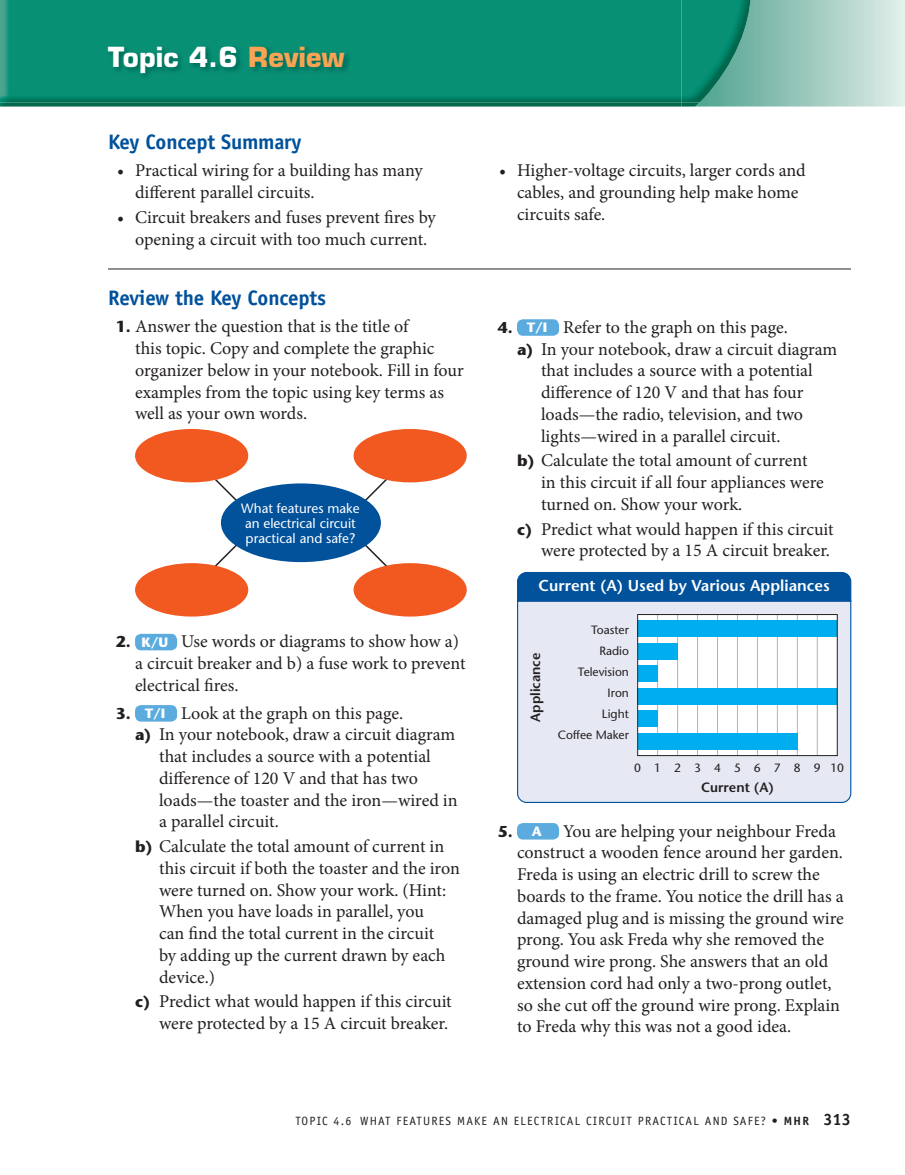
<style>
.page{position:relative;width:905px;height:1175px;background:#fff}
.page>*{position:absolute;margin:0;border:0;box-sizing:border-box;transform-origin:0 0}
.t1{font:700 27px "Eurostile";letter-spacing:.01em;color:#fff}
.t2{font:700 21px "Officina Sans";letter-spacing:-.01em;color:#01519b}
.t3{font:18px/21.8px "Minion Pro";color:#231f20}
.t4{font:600 15.75px "Stone Sans";color:#fff}
.t5{font:13.5px/15px "Stone Sans";color:#fff}
.t6{font:600 13.5px "Stone Sans";color:#231f20}
.t7{font:12px "Officina Sans";letter-spacing:.1em;color:#231f20}
.t8{font:12px/21px "Stone Sans";color:#231f20;text-align:right}
.t9{font:12px "Stone Sans";letter-spacing:1.09em;color:#231f20}
.s1{color:#f9a454}
.s2{font-family:"Stone Sans";font-weight:700;font-size:15.75px}
.s3{font-family:"Stone Sans";font-weight:700;font-size:13.5px;color:#fff}
.s4{font-weight:700}
.s5{font-weight:700;font-size:16.5px}
</style>
<div class="page">
<img style="left:0;top:103px;width:681px;height:4px">
<img style="left:0;top:0;width:681px;height:103px">
<img style="left:106px;top:44px;width:246px;height:37px">
<hr style="left:108px;top:268px;width:742px;height:1px;background:#231f20">
<svg style="left:208px;top:472px;width:183px;height:101px"></svg>
<div style="left:221px;top:483px;width:160px;height:79px;background:#01519b;border-radius:50%"></div>
<div style="left:353px;top:429px;width:113px;height:53px;background:#f15921;border-radius:50%"></div>
<div style="left:353px;top:563px;width:113px;height:53px;background:#f15921;border-radius:50%"></div>
<div style="left:135px;top:429px;width:113px;height:53px;background:#f15921;border-radius:50%"></div>
<div style="left:135px;top:563px;width:113px;height:53px;background:#f15921;border-radius:50%"></div>
<div style="left:135px;top:634px;width:42px;height:16px;background:#5babdf;border-radius:6px"></div>
<div style="left:135px;top:705px;width:42px;height:16px;background:#5babdf;border-radius:6px"></div>
<div style="left:517px;top:319px;width:42px;height:17px;background:#5babdf;border-radius:6px"></div>
<div style="left:517px;top:602px;width:334px;height:201px;background:#e6e9f4"></div>
<div style="left:517px;top:572px;width:334px;height:30px;background:#01519b"></div>
<div style="left:637px;top:614px;width:200px;height:141px;background:#fff"></div>
<hr style="left:657px;top:614px;width:1px;height:141px;background:#b2b3b7">
<hr style="left:677px;top:614px;width:1px;height:141px;background:#b2b3b7">
<hr style="left:697px;top:614px;width:1px;height:141px;background:#b2b3b7">
<hr style="left:717px;top:614px;width:1px;height:141px;background:#b2b3b7">
<hr style="left:737px;top:614px;width:1px;height:141px;background:#b2b3b7">
<hr style="left:757px;top:614px;width:1px;height:141px;background:#b2b3b7">
<hr style="left:777px;top:614px;width:1px;height:141px;background:#b2b3b7">
<hr style="left:797px;top:614px;width:1px;height:141px;background:#b2b3b7">
<hr style="left:817px;top:614px;width:1px;height:141px;background:#b2b3b7">
<div style="left:637px;top:620px;width:200px;height:17px;background:#00aeef"></div>
<div style="left:637px;top:643px;width:40px;height:16px;background:#00aeef"></div>
<div style="left:637px;top:665px;width:20px;height:17px;background:#00aeef"></div>
<div style="left:637px;top:688px;width:200px;height:16px;background:#00aeef"></div>
<div style="left:637px;top:710px;width:20px;height:17px;background:#00aeef"></div>
<div style="left:637px;top:733px;width:160px;height:16px;background:#00aeef"></div>
<div style="left:637px;top:614px;width:200px;height:142px;border:1px solid #231f20"></div>
<div style="left:517px;top:823px;width:42px;height:16px;background:#5babdf;border-radius:6px"></div>
<svg style="left:681px;top:0;width:224px;height:107px;background:#81beb0"></svg>
<p class="t1" style="left:108px;top:47px;width:238px">Topic 4.6 <span class="s1">Review</span></p>
<p class="t2" style="left:108px;top:133px;width:195px">Key Concept Summary</p>
<p class="t3" style="left:135px;top:161px;width:289px;text-indent:-18px">• Practical wiring for a building has many different parallel circuits.</p>
<p class="t3" style="left:117px;top:208px;width:320px;text-align:center">• Circuit breakers and fuses prevent fires by opening a circuit with too much current.</p>
<p class="t2" style="left:108px;top:289px;width:219px">Review the Key Concepts</p>
<p class="t3" style="left:135px;top:317px;width:330px;text-indent:-19px"><span class="s2">1.</span> Answer the question that is the title of<br>this topic. Copy and complete the graphic organizer below in your notebook. Fill in four examples from the topic using key terms as well as your own words.</p>
<p class="t5" style="left:241px;top:502px;width:120px">What features make an electrical circuit practical and safe?</p>
<p class="t3" style="left:135px;top:632px;width:332px;text-indent:-19px"><span class="s2">2.</span> <span class="s3">K/U</span> Use words or diagrams to show how a) a circuit breaker and b) a fuse work to prevent electrical fires.</p>
<p class="t3" style="left:116px;top:703px;width:288px"><span class="s2">3.</span> <span class="s3">T/I</span> Look at the graph on this page.</p>
<p class="t3" style="left:135px;top:725px;width:322px"><span class="s2">a)</span> In your notebook, draw a circuit diagram</p>
<p class="t3" style="left:159px;top:747px;width:273px">that includes a source with a potential</p>
<p class="t3" style="left:159px;top:768px;width:260px">difference of 120 V and that has two</p>
<p class="t3" style="left:159px;top:790px;width:300px">loads—the toaster and the iron—wired in</p>
<p class="t3" style="left:159px;top:812px;width:121px">a parallel circuit.</p>
<p class="t3" style="left:159px;top:837px;width:302px;text-indent:-24px"><span class="s2">b)</span> Calculate the total amount of current in this circuit if both the toaster and the iron were turned on. Show your work. (Hint:<br>When you have loads in parallel, you<br>can find the total current in the circuit<br>by adding up the current drawn by each device.)</p>
<p class="t3" style="left:135px;top:992px;width:318px;text-align:right"><span class="s2">c)</span> Predict what would happen if this circuit were protected by a 15 A circuit breaker.</p>
<p class="t3" style="left:517px;top:161px;width:290px;text-indent:-18px">• Higher-voltage circuits, larger cords and cables, and grounding help make home circuits safe.</p>
<p class="t3" style="left:498px;top:317px;width:291px"><span class="s2">4.</span> <span class="s3">T/I</span> Refer to the graph on this page.</p>
<p class="t3" style="left:517px;top:339px;width:322px"><span class="s2">a)</span> In your notebook, draw a circuit diagram</p>
<p class="t3" style="left:541px;top:361px;width:273px">that includes a source with a potential</p>
<p class="t3" style="left:541px;top:383px;width:264px">difference of 120 V and that has four</p>
<p class="t3" style="left:541px;top:404px;width:263px">loads—the radio, television, and two</p>
<p class="t3" style="left:541px;top:426px;width:241px">lights—wired in a parallel circuit.</p>
<p class="t3" style="left:541px;top:451px;width:284px;text-indent:-24px"><span class="s2">b)</span> Calculate the total amount of current in this circuit if all four appliances were turned on. Show your work.</p>
<p class="t3" style="left:517px;top:519px;width:318px;text-align:right"><span class="s2">c)</span> Predict what would happen if this circuit were protected by a 15 A circuit breaker.</p>
<p class="t4" style="left:538px;top:579px;width:293px">Current (A) Used by Various Appliances</p>
<p class="t6" style="left:530px;top:722px;width:71px;rotate:-90deg">Applicance</p>
<p class="t8" style="left:558px;top:620px;width:72px">Toaster<br>Radio<br>Television<br>Iron<br>Light<br>Coffee Maker</p>
<p class="t8" style="left:634px;top:758px;width:8px">0</p>
<p class="t9" style="left:674px;top:763px;width:171px">2345678910</p>
<p class="t8" style="left:654px;top:758px;width:8px">1</p>
<p class="t6" style="left:701px;top:781px;width:74px">Current (A)</p>
<p class="t3" style="left:517px;top:821px;width:328px;text-indent:-19px"><span class="s2">5.</span> <span class="s3">A</span> You are helping your neighbour Freda construct a wooden fence around her garden.<br>Freda is using an electric drill to screw the boards to the frame. You notice the drill has a damaged plug and is missing the ground wire prong. You ask Freda why she removed the ground wire prong. She answers that an old extension cord had only a two-prong outlet, so she cut off the ground wire prong. Explain to Freda why this was not a good idea.</p>
<p class="t7" style="left:295px;top:1116px;width:557px">TOPIC 4.6 WHAT FEATURES MAKE AN ELECTRICAL CIRCUIT PRACTICAL AND SAFE? <span class="s4">• MHR</span> <span class="s5">313</span></p>
</div>
